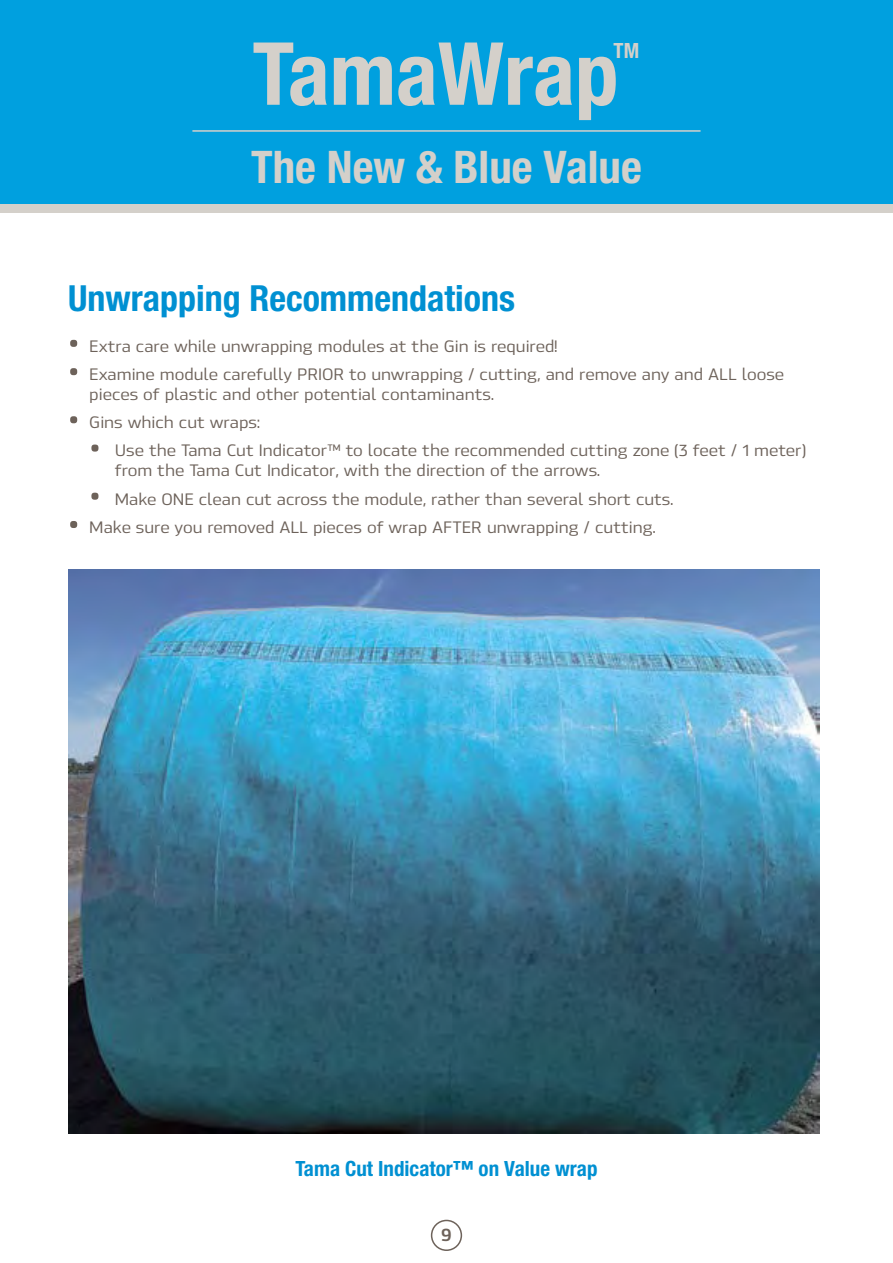
<style>
.page{position:relative;width:893px;height:1263px;background:#fff}
.page>*{position:absolute;margin:0;border:0;box-sizing:border-box;transform-origin:0 0}
.t1{font:700 condensed 45px "Helvetica Neue LT Pro";color:#d4d0ca}
.t2{font:700 condensed 36px "Helvetica Neue LT Pro";color:#0090d2}
.t3{font:700 condensed 21px "Helvetica Neue LT Pro";color:#0090d2}
.t4{font:700 condensed 21px "Helvetica Neue LT Pro";color:#d4d0ca}
.t5{font:700 18px "Hackman";color:#6d625a}
.t6{font:500 16.5px/19.8px "Hackman";color:#6d625a}
.s1{font-size:51px}
</style>
<div class="page">
<div style="left:0;top:0;width:893px;height:213px;background:#00a0df"></div>
<div style="left:0;top:204px;width:893px;height:9px;background:#d4d0ca"></div>
<img style="left:68px;top:570px;width:751px;height:563px">
<div style="left:431px;top:1220px;width:31px;height:31px;border:2px solid #6d625a;border-radius:50%"></div>
<svg style="left:254px;top:43px;width:73px;height:63px"></svg>
<svg style="left:334px;top:57px;width:58px;height:48px"></svg>
<svg style="left:398px;top:43px;width:174px;height:63px"></svg>
<svg style="left:579px;top:57px;width:37px;height:63px"></svg>
<hr style="left:192px;top:130px;width:509px;height:2px;background:#d4d0ca">
<p class="t4" style="left:614px;top:37px;width:27px">TM</p>
<h1 class="t1" style="left:251px;top:140px;width:392px">The New &amp; Blue Value</h1>
<h2 class="t2" style="left:68px;top:276px;width:449px">Unwrapping Recommendations</h2>
<p class="t6" style="left:68px;top:335px;width:491px"><span class="s1">•</span> Extra care while unwrapping modules at the Gin is required!</p>
<p class="t6" style="left:89px;top:363px;width:696px;text-indent:-21px"><span class="s1">•</span> Examine module carefully PRIOR to unwrapping / cutting, and remove any and ALL loose pieces of plastic and other potential contaminants.</p>
<p class="t6" style="left:68px;top:411px;width:193px"><span class="s1">•</span> Gins which cut wraps:</p>
<p class="t6" style="left:115px;top:440px;width:693px;text-indent:-26px"><span class="s1">•</span> Use the Tama Cut Indicator™ to locate the recommended cutting zone (3 feet / 1 meter) from the Tama Cut Indicator, with the direction of the arrows.</p>
<p class="t6" style="left:89px;top:488px;width:585px"><span class="s1">•</span> Make ONE clean cut across the module, rather than several short cuts.</p>
<p class="t6" style="left:68px;top:516px;width:589px"><span class="s1">•</span> Make sure you removed ALL pieces of wrap AFTER unwrapping / cutting.</p>
<p class="t3" style="left:295px;top:1155px;width:304px">Tama Cut Indicator™ on Value wrap</p>
<p class="t5" style="left:441px;top:1221px;width:12px">9</p>
</div>
